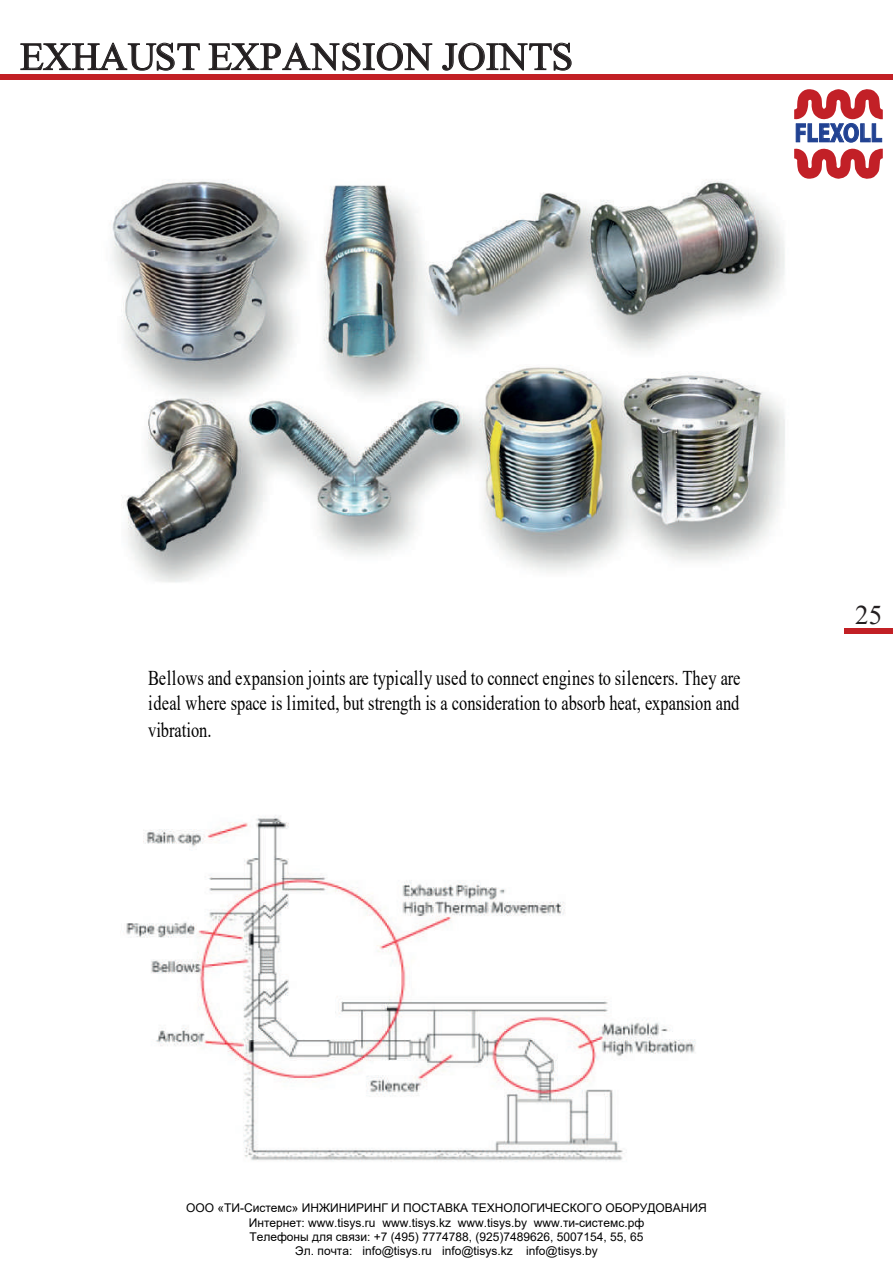
<style>
.page{position:relative;width:893px;height:1263px;background:#fff}
.page>*{position:absolute;margin:0;border:0;box-sizing:border-box;transform-origin:0 0}
.t1{font:39px "Times New Roman";letter-spacing:.015em;color:#231f20}
.t2{font:27px "Times New Roman";color:#231f20}
.t3{font:700 26.85px "Myriad Pro";color:#214292;scale:.84 1}
.t4{font:21px/26.1px "Times New Roman";color:#000001;text-align:justify;scale:.78 1}
.t5{font:12px/14.4px "Arial";color:#000;text-align:center}
</style>
<div class="page">
<img style="left:111px;top:179px;width:674px;height:404px">
<svg style="left:20px;top:42px;width:180px;height:29px"></svg>
<svg style="left:208px;top:42px;width:225px;height:29px"></svg>
<svg style="left:442px;top:42px;width:130px;height:29px"></svg>
<div style="left:0;top:74px;width:893px;height:5px;background:#c22025"></div>
<div style="left:845px;top:629px;width:48px;height:5px;background:#c22025"></div>
<img style="left:126px;top:815px;width:570px;height:347px">
<svg style="left:793px;top:79px;width:91px;height:100px"></svg>
<h1 class="t1" style="left:20px;top:29px;width:555px">EXHAUST EXPANSION JOINTS</h1>
<h3 class="t3" style="left:795px;top:115px;width:106px">FLEXOLL</h3>
<h3 class="t4" style="left:148px;top:664px;width:761px">Bellows and expansion joints are typically used to connect engines to silencers. They are ideal where space is limited, but strength is a consideration to absorb heat, expansion and vibration.</h3>
<h2 class="t2" style="left:855px;top:596px;width:28px">25</h2>
<p class="t5" style="left:186px;top:1201px;width:522px">ООО «ТИ-Системс» ИНЖИНИРИНГ И ПОСТАВКА ТЕХНОЛОГИЧЕСКОГО ОБОРУДОВАНИЯ Интернет: www.tisys.ru www.tisys.kz www.tisys.by www.ти-системс.рф<br>Телефоны для связи: +7 (495) 7774788, (925)7489626, 5007154, 55, 65<br>Эл. почта: info@tisys.ru info@tisys.kz info@tisys.by</p>
</div>
